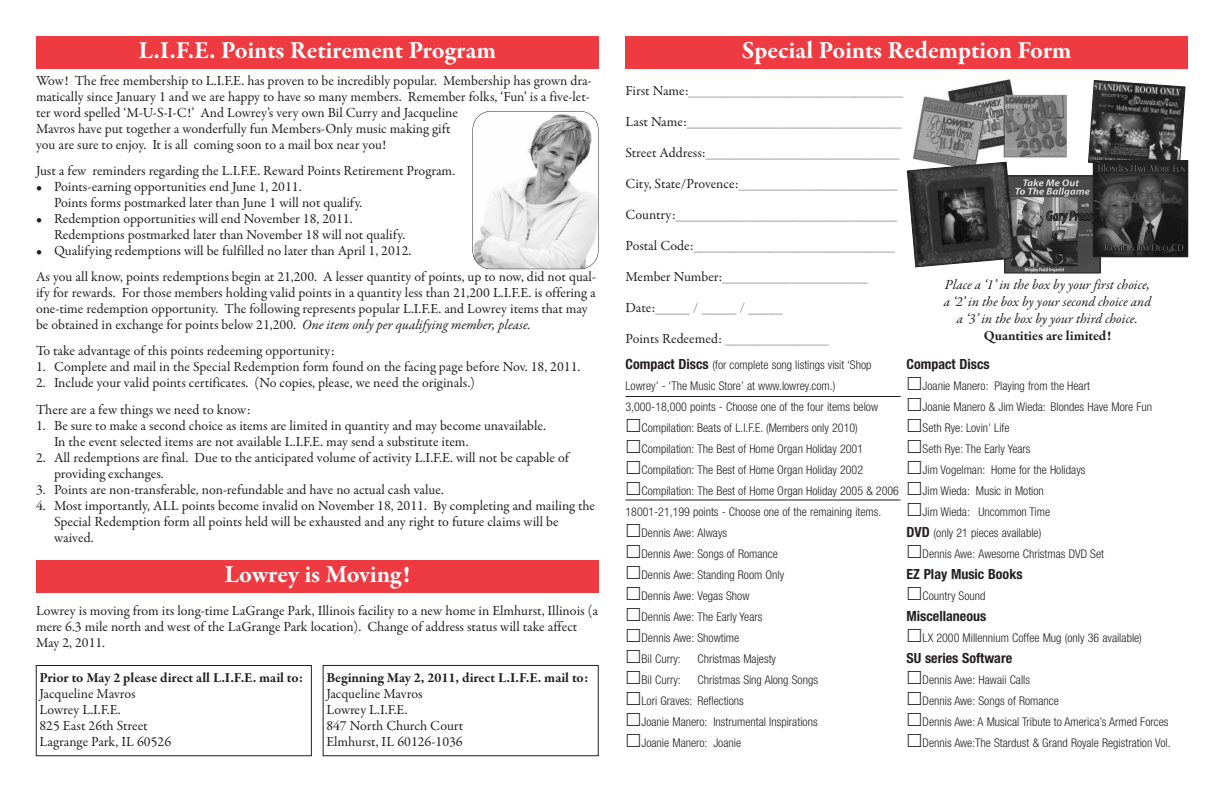
<style>
.page{position:relative;width:1224px;height:792px;background:#fff}
.page>*{position:absolute;margin:0;border:0;box-sizing:border-box;transform-origin:0 0}
.t1{font:700 25px "Garamond Premr Pro";letter-spacing:-.01em;color:#fff}
.t2{font:14px/16px "Garamond Premr Pro";color:#231f20}
.t3{font:14px "Garamond Premr Pro";letter-spacing:-.005em;color:#808285}
.t4{font:700 14px "Garamond Premr Pro";letter-spacing:-.005em;color:#231f20}
.t5{font:italic 14px/16.8px "Garamond Premr Pro";color:#231f20;text-align:center}
.t6{font:700 condensed 14px "Helvetica Neue";color:#231f20}
.t7{font:300 condensed 12px/21px "Helvetica Neue";color:#231f20}
.s1{font-style:italic}
.s2{color:#231f20}
.s3{color:#808285}
.s4{font-weight:700;font-size:14px}
</style>
<div class="page">
<img style="left:1007px;top:178px;width:91px;height:93px">
<div style="left:1005px;top:176px;width:95px;height:97px;border:1px solid #231f20"></div>
<div style="left:36px;top:36px;width:562px;height:33px;background:#ee3a41"></div>
<img style="left:474px;top:111px;width:124px;height:158px">
<div style="left:472px;top:111px;width:126px;height:158px;border:1px solid #231f20;border-radius:18px"></div>
<img style="left:912px;top:79px;width:155px;height:83px">
<svg style="left:1088px;top:80px;width:98px;height:89px;background:#595959"></svg>
<svg style="left:907px;top:162px;width:108px;height:105px;background:#4e4e4e"></svg>
<img style="left:1095px;top:162px;width:91px;height:93px">
<div style="left:1093px;top:160px;width:95px;height:97px;border:1px solid #231f20"></div>
<div style="left:36px;top:560px;width:562px;height:33px;background:#ee3a41"></div>
<div style="left:323px;top:665px;width:275px;height:91px;border:1px solid #231f20"></div>
<div style="left:36px;top:665px;width:276px;height:91px;border:1px solid #231f20"></div>
<div style="left:626px;top:36px;width:562px;height:33px;background:#ee3a41"></div>
<hr style="left:626px;top:396px;width:275px;height:1px;background:#231f20">
<hr style="left:626px;top:500px;width:275px;height:1px;background:#231f20">
<h1 class="t1" style="left:138px;top:41px;width:359px">L.I.F.E. Points Retirement Program</h1>
<p class="t2" style="left:36px;top:74px;width:557px">Wow! The free membership to L.I.F.E. has proven to be incredibly popular. Membership has grown dra&shy;matically since January 1 and we are happy to have so many members. Remember folks, ‘Fun’ is a five-let&shy;ter word spelled ‘M-U-S-I-C!’ And Lowrey’s very own Bil Curry and Jacqueline<br>Mavros have put together a wonderfully fun Members-Only music making gift<br>you are sure to enjoy. It is all coming soon to a mail box near you!</p>
<p class="t2" style="left:36px;top:164px;width:421px">Just a few reminders regarding the L.I.F.E. Reward Points Retirement Program.</p>
<p class="t2" style="left:54px;top:180px;width:310px;text-indent:-18px">• Points-earning opportunities end June 1, 2011.<br>Points forms postmarked later than June 1 will not qualify.</p>
<p class="t2" style="left:54px;top:212px;width:353px;text-indent:-18px">• Redemption opportunities will end November 18, 2011.<br>Redemptions postmarked later than November 18 will not qualify.</p>
<p class="t2" style="left:36px;top:239px;width:562px;line-height:26px">• Qualifying redemptions will be fulfilled no later than April 1, 2012.<br>As you all know, points redemptions begin at 21,200. A lesser quantity of points, up to now, did not qual-</p>
<p class="t2" style="left:36px;top:286px;width:561px">ify for rewards. For those members holding valid points in a quantity less than 21,200 L.I.F.E. is offering a one-time redemption opportunity. The following represents popular L.I.F.E. and Lowrey items that may be obtained in exchange for points below 21,200. <span class="s1">One item only per qualifying member, please.</span></p>
<p class="t2" style="left:36px;top:344px;width:300px">To take advantage of this points redeeming opportunity:</p>
<p class="t2" style="left:36px;top:360px;width:546px">1. Complete and mail in the Special Redemption form found on the facing page before Nov. 18, 2011.</p>
<p class="t2" style="left:36px;top:370px;width:441px;line-height:27px">2. Include your valid points certificates. (No copies, please, we need the originals.)<br>There are a few things we need to know:</p>
<p class="t2" style="left:54px;top:419px;width:493px;text-indent:-18px">1. Be sure to make a second choice as items are limited in quantity and may become unavailable.<br>In the event selected items are not available L.I.F.E. may send a substitute item.</p>
<p class="t2" style="left:54px;top:451px;width:516px;text-indent:-18px">2. All redemptions are final. Due to the anticipated volume of activity L.I.F.E. will not be capable of providing exchanges.</p>
<p class="t2" style="left:36px;top:483px;width:409px">3. Points are non-transferable, non-refundable and have no actual cash value.</p>
<p class="t2" style="left:54px;top:499px;width:543px;text-indent:-18px">4. Most importantly, ALL points become invalid on November 18, 2011. By completing and mailing the<br>Special Redemption form all points held will be exhausted and any right to future claims will be waived.</p>
<h1 class="t1" style="left:225px;top:565px;width:187px">Lowrey is Moving!</h1>
<p class="t2" style="left:36px;top:604px;width:564px">Lowrey is moving from its long-time LaGrange Park, Illinois facility to a new home in Elmhurst, Illinois (a mere 6.3 mile north and west of the LaGrange Park location). Change of address status will take affect<br>May 2, 2011.</p>
<p class="t4" style="left:326px;top:672px;width:264px">Beginning May 2, 2011, direct L.I.F.E. mail to:</p>
<p class="t2" style="left:326px;top:687px;width:138px">Jacqueline Mavros<br>Lowrey L.I.F.E.<br>847 North Church Court<br>Elmhurst, IL 60126-1036</p>
<p class="t4" style="left:40px;top:672px;width:265px">Prior to May 2 please direct all L.I.F.E. mail to:</p>
<p class="t2" style="left:40px;top:687px;width:133px">Jacqueline Mavros<br>Lowrey L.I.F.E.<br>825 East 26th Street<br>Lagrange Park, IL 60526</p>
<h1 class="t1" style="left:742px;top:41px;width:331px">Special Points Redemption Form</h1>
<p class="t3" style="left:626px;top:85px;width:279px"><span class="s2">First Name:</span>_______________________________</p>
<p class="t3" style="left:626px;top:116px;width:278px"><span class="s2">Last Name:</span>_______________________________</p>
<p class="t3" style="left:626px;top:147px;width:276px"><span class="s2">Street Address:</span>____________________________</p>
<p class="t3" style="left:626px;top:178px;width:274px"><span class="s2">City, State/Provence:</span>_______________________</p>
<p class="t3" style="left:626px;top:209px;width:273px"><span class="s2">Country:</span>________________________________</p>
<p class="t3" style="left:626px;top:240px;width:271px"><span class="s2">Postal Code:</span>_____________________________</p>
<p class="t3" style="left:626px;top:271px;width:244px"><span class="s2">Member Number:</span>_____________________</p>
<p class="t3" style="left:626px;top:302px;width:159px"><span class="s2">Date:</span>_____ / _____ / _____</p>
<p class="t2" style="left:626px;top:332px;width:205px">Points Redeemed: <span class="s3">_______________</span></p>
<p class="t5" style="left:944px;top:278px;width:209px">Place a ‘1’ in the box by your first choice, a ‘2’ in the box by your second choice and a ‘3’ in the box by your third choice.</p>
<p class="t4" style="left:984px;top:330px;width:129px">Quantities are limited!</p>
<p class="t6" style="left:907px;top:355px;width:85px">Compact Discs</p>
<p class="t7" style="left:923px;top:376px;width:169px">Joanie Manero: Playing from the Heart</p>
<p class="t7" style="left:923px;top:397px;width:231px">Joanie Manero &amp; Jim Wieda: Blondes Have More Fun</p>
<p class="t7" style="left:923px;top:418px;width:88px">Seth Rye: Lovin’ Life</p>
<p class="t7" style="left:923px;top:439px;width:109px">Seth Rye: The Early Years</p>
<p class="t7" style="left:923px;top:460px;width:164px">Jim Vogelman: Home for the Holidays</p>
<p class="t7" style="left:923px;top:481px;width:123px">Jim Wieda: Music in Motion</p>
<p class="t7" style="left:923px;top:502px;width:129px">Jim Wieda: Uncommon Time</p>
<p class="t7" style="left:907px;top:523px;width:136px"><span class="s4">DVD</span> (only 21 pieces available)</p>
<p class="t7" style="left:923px;top:544px;width:183px">Dennis Awe: Awesome Christmas DVD Set</p>
<p class="t6" style="left:907px;top:565px;width:117px">EZ Play Music Books</p>
<p class="t7" style="left:923px;top:586px;width:64px">Country Sound</p>
<p class="t6" style="left:907px;top:607px;width:81px">Miscellaneous</p>
<p class="t7" style="left:923px;top:628px;width:221px">LX 2000 Millennium Coffee Mug (only 36 available)</p>
<p class="t6" style="left:907px;top:649px;width:107px">SU series Software</p>
<p class="t7" style="left:923px;top:670px;width:250px">Dennis Awe: Hawaii Calls<br>Dennis Awe: Songs of Romance<br>Dennis Awe: A Musical Tribute to America’s Armed Forces Dennis Awe:The Stardust &amp; Grand Royale Registration Vol.</p>
<p class="t7" style="left:626px;top:355px;width:248px"><span class="s4">Compact Discs</span> (for complete song listings visit ‘Shop</p>
<p class="t7" style="left:625px;top:376px;width:211px">Lowrey’ - ‘The Music Store’ at www.lowrey.com.)</p>
<p class="t7" style="left:625px;top:397px;width:254px">3,000-18,000 points - Choose one of the four items below</p>
<p class="t7" style="left:642px;top:418px;width:218px">Compilation: Beats of L.I.F.E. (Members only 2010)</p>
<p class="t7" style="left:642px;top:439px;width:223px">Compilation: The Best of Home Organ Holiday 2001</p>
<p class="t7" style="left:642px;top:460px;width:223px">Compilation: The Best of Home Organ Holiday 2002</p>
<p class="t7" style="left:642px;top:481px;width:259px">Compilation: The Best of Home Organ Holiday 2005 &amp; 2006</p>
<p class="t7" style="left:625px;top:502px;width:257px">18001-21,199 points - Choose one of the remaining items.</p>
<p class="t7" style="left:642px;top:523px;width:87px">Dennis Awe: Always</p>
<p class="t7" style="left:642px;top:544px;width:138px">Dennis Awe: Songs of Romance</p>
<p class="t7" style="left:642px;top:565px;width:144px">Dennis Awe: Standing Room Only</p>
<p class="t7" style="left:642px;top:586px;width:109px">Dennis Awe: Vegas Show</p>
<p class="t7" style="left:642px;top:607px;width:123px">Dennis Awe: The Early Years</p>
<p class="t7" style="left:642px;top:628px;width:99px">Dennis Awe: Showtime</p>
<p class="t7" style="left:642px;top:649px;width:41px">Bil Curry:</p>
<p class="t7" style="left:698px;top:649px;width:80px">Christmas Majesty</p>
<p class="t7" style="left:642px;top:670px;width:41px">Bil Curry:</p>
<p class="t7" style="left:642px;top:670px;width:178px;text-indent:56px">Christmas Sing Along Songs<br>Lori Graves: Reflections<br>Joanie Manero: Instrumental Inspirations<br>Joanie Manero: Joanie</p>
</div>
